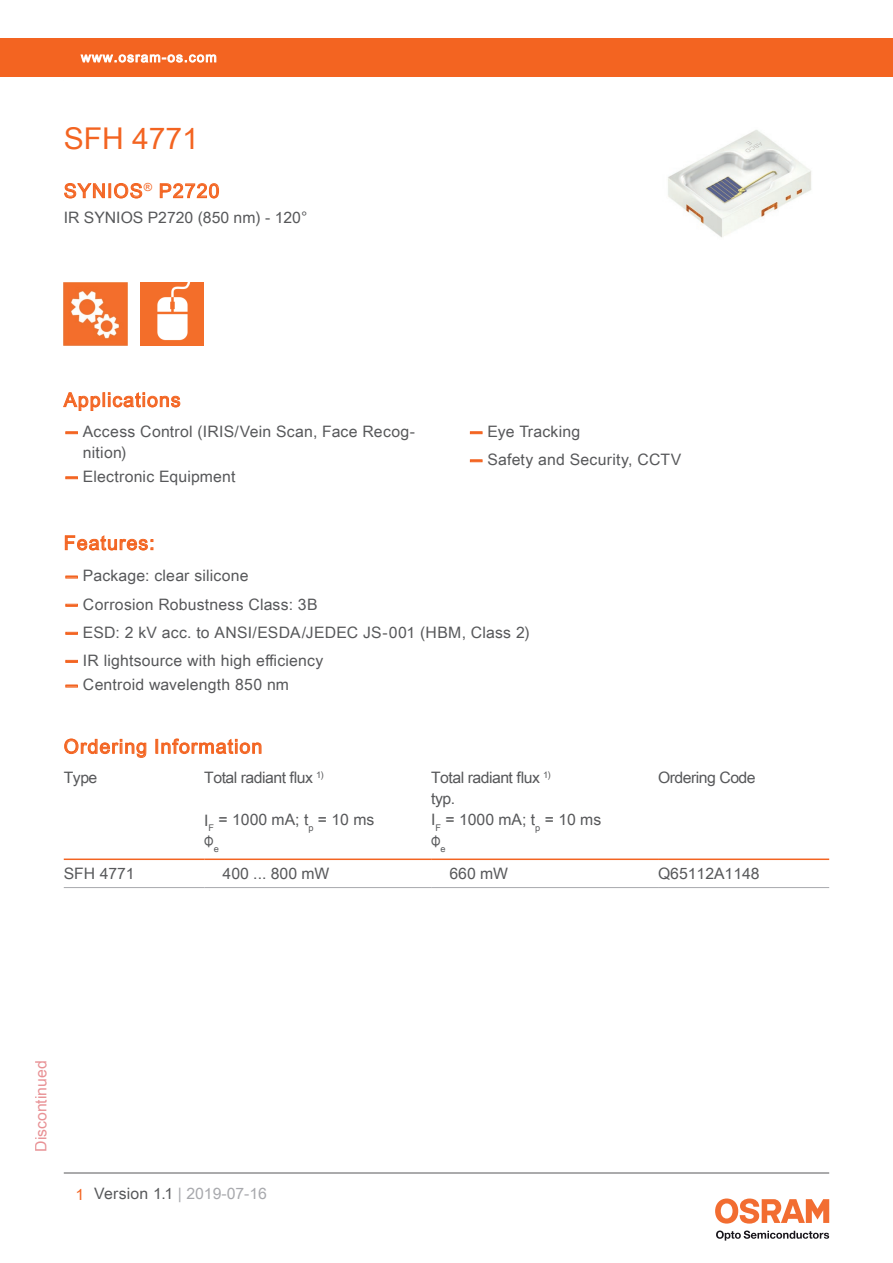
<style>
.page{position:relative;width:893px;height:1263px;background:#fff}
.page>*{position:absolute;margin:0;border:0;box-sizing:border-box;transform-origin:0 0}
.t1{font:30px "Arial Unicode MS";color:#f36421}
.t2{font:19.5px "Arial Unicode MS";letter-spacing:.055em;color:#f36421}
.t3{font:15.75px/21px "Arial Unicode MS";letter-spacing:.01em;color:#57585a}
.t4{font:15.75px "Arial Unicode MS";letter-spacing:-.03em;color:#57585a}
.t5{font:15.75px "Arial Unicode MS";color:#a8a9ad}
.t6{font:15.75px "Arial Unicode MS";color:#d1232a}
.t7{font:15.75px "Arial";color:#57585a;scale:.75 1}
.t8{font:13.5px "Arial Unicode MS";letter-spacing:.085em;color:#fff}
.s1{font-family:"Helvetica Neue LT Pro";font-weight:700;color:#f36421}
.s2{color:#f36421}
.s3{color:#57585a}
</style>
<div class="page">
<hr style="left:64px;top:1173px;width:765px;height:1px;background:#57585a">
<svg style="left:716px;top:1230px;width:113px;height:10px"></svg>
<svg style="left:715px;top:1198px;width:114px;height:25px"></svg>
<div style="left:0;top:38px;width:893px;height:39px;background:#f36421"></div>
<svg style="left:80px;top:54px;width:137px;height:9px"></svg>
<svg style="left:63px;top:392px;width:118px;height:19px"></svg>
<img style="left:668px;top:130px;width:144px;height:108px">
<svg style="left:64px;top:183px;width:41px;height:16px"></svg>
<div style="left:108px;top:183px;width:3px;height:15px;border:1px solid #f36421"></div>
<svg style="left:114px;top:183px;width:29px;height:16px"></svg>
<svg style="left:159px;top:183px;width:60px;height:16px"></svg>
<img style="left:64px;top:282px;width:63px;height:64px">
<img style="left:140px;top:282px;width:64px;height:64px">
<svg style="left:66px;top:432px;width:11px;height:2px"></svg>
<svg style="left:66px;top:477px;width:11px;height:2px"></svg>
<svg style="left:470px;top:432px;width:12px;height:2px"></svg>
<svg style="left:470px;top:460px;width:12px;height:2px"></svg>
<svg style="left:65px;top:535px;width:88px;height:16px"></svg>
<svg style="left:66px;top:576px;width:11px;height:2px"></svg>
<svg style="left:66px;top:604px;width:11px;height:2px"></svg>
<svg style="left:66px;top:632px;width:11px;height:2px"></svg>
<svg style="left:66px;top:660px;width:11px;height:2px"></svg>
<svg style="left:66px;top:685px;width:11px;height:2px"></svg>
<hr style="left:64px;top:858px;width:140px;height:2px;background:#f36421">
<hr style="left:204px;top:858px;width:227px;height:2px;background:#f36421">
<hr style="left:431px;top:858px;width:227px;height:2px;background:#f36421">
<hr style="left:658px;top:858px;width:171px;height:2px;background:#f36421">
<hr style="left:64px;top:887px;width:140px;height:1px;background:#a8a9ad">
<hr style="left:204px;top:887px;width:227px;height:1px;background:#a8a9ad">
<hr style="left:431px;top:887px;width:227px;height:1px;background:#a8a9ad">
<hr style="left:658px;top:887px;width:171px;height:1px;background:#a8a9ad">
<svg style="left:64px;top:738px;width:83px;height:20px"></svg>
<div style="left:155px;top:739px;width:3px;height:15px;border:1px solid #f36421"></div>
<svg style="left:161px;top:738px;width:101px;height:16px"></svg>
<p class="t8" style="left:81px;top:47px;width:137px">www.osram-os.com</p>
<h1 class="t1" style="left:64px;top:117px;width:137px">SFH 4771</h1>
<p class="t2" style="left:64px;top:177px;width:157px">SYNIOS<sup>®</sup> P2720</p>
<p class="t3" style="left:64px;top:207px;width:245px">IR SYNIOS P2720 (850 nm) - 120°</p>
<p class="t2" style="left:64px;top:386px;width:118px">Applications</p>
<p class="t3" style="left:83px;top:421px;width:334px;text-indent:-19px"><span class="s1">—</span> Access Control (IRIS/Vein Scan, Face Recog&shy;nition)</p>
<p class="t3" style="left:64px;top:466px;width:173px"><span class="s1">—</span> Electronic Equipment</p>
<p class="t3" style="left:468px;top:421px;width:113px"><span class="s1">—</span> Eye Tracking</p>
<p class="t3" style="left:468px;top:449px;width:215px"><span class="s1">—</span> Safety and Security, CCTV</p>
<p class="t2" style="left:64px;top:529px;width:92px">Features:</p>
<p class="t3" style="left:64px;top:565px;width:186px"><span class="s1">—</span> Package: clear silicone</p>
<p class="t3" style="left:64px;top:593px;width:255px"><span class="s1">—</span> Corrosion Robustness Class: 3B</p>
<p class="t3" style="left:64px;top:621px;width:468px"><span class="s1">—</span> ESD: 2 kV acc. to ANSI/ESDA/JEDEC JS-001 (HBM, Class 2)</p>
<p class="t3" style="left:64px;top:649px;width:261px"><span class="s1">—</span> IR lightsource with high efficiency</p>
<p class="t3" style="left:64px;top:674px;width:227px"><span class="s1">—</span> Centroid wavelength 850 nm</p>
<p class="t2" style="left:64px;top:732px;width:200px">Ordering Information</p>
<p class="t3" style="left:64px;top:766px;width:35px">Type</p>
<p class="t4" style="left:204px;top:766px;width:121px">Total radiant flux <sup>1)</sup></p>
<p class="t4" style="left:431px;top:766px;width:121px">Total radiant flux <sup>1)</sup></p>
<p class="t4" style="left:658px;top:766px;width:99px">Ordering Code</p>
<p class="t3" style="left:431px;top:788px;width:25px">typ.</p>
<p class="t3" style="left:204px;top:809px;width:172px">I<sub>F</sub> = 1000 mA; t<sub>p</sub> = 10 ms</p>
<p class="t3" style="left:431px;top:809px;width:172px">I<sub>F</sub> = 1000 mA; t<sub>p</sub> = 10 ms</p>
<p class="t7" style="left:204px;top:830px;width:21px">Φ<sub>e</sub></p>
<p class="t7" style="left:431px;top:830px;width:21px">Φ<sub>e</sub></p>
<p class="t3" style="left:64px;top:863px;width:72px">SFH 4771</p>
<p class="t3" style="left:223px;top:863px;width:108px">400 ... 800 mW</p>
<p class="t3" style="left:450px;top:863px;width:60px">660 mW</p>
<p class="t3" style="left:658px;top:863px;width:103px">Q65112A1148</p>
<p class="t6" style="left:29px;top:1152px;width:93px;rotate:-90deg">Discontinued</p>
<p class="t5" style="left:76px;top:1182px;width:193px"><span class="s2">1</span> <span class="s3">Version 1.1</span> | 2019-07-16</p>
</div>
